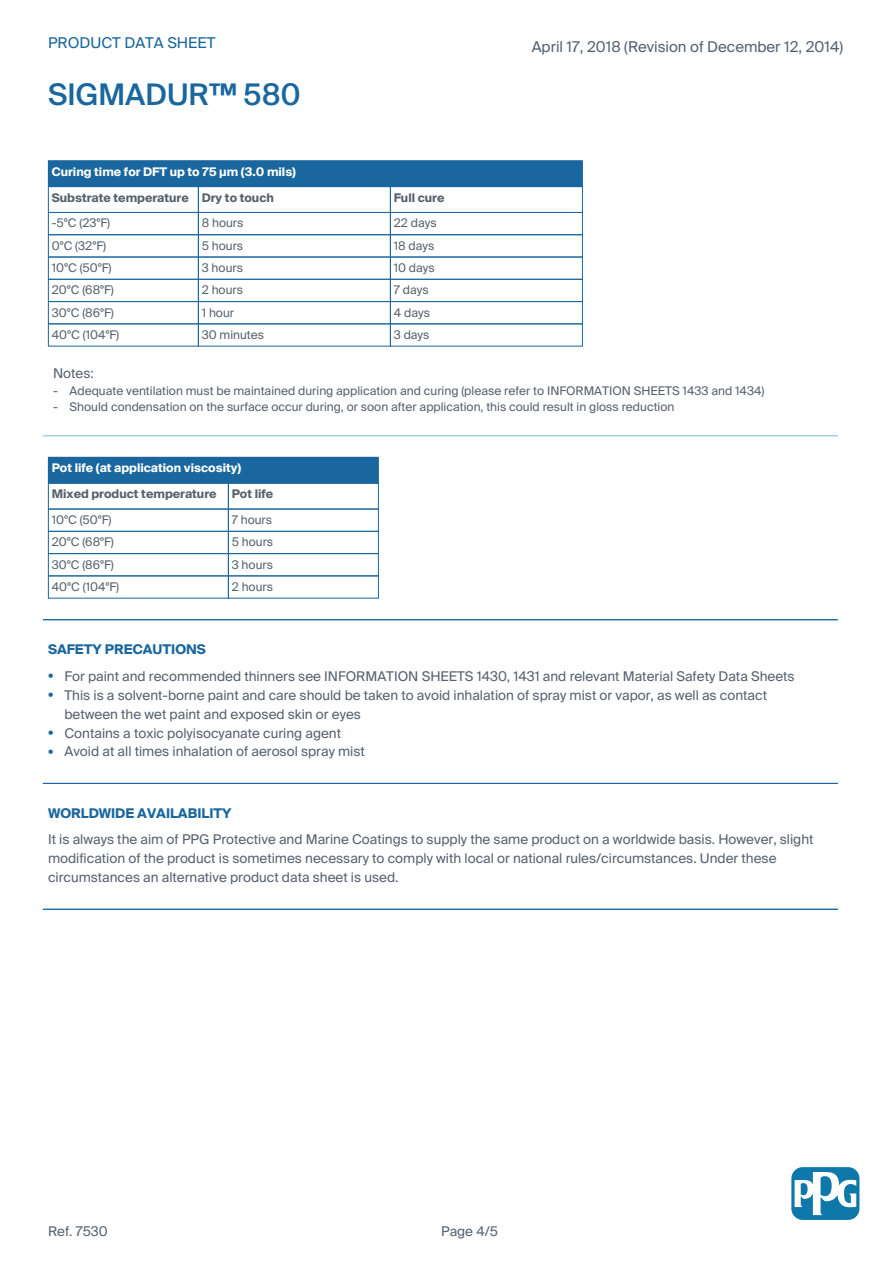
<style>
.page{position:relative;width:893px;height:1263px;background:#fff}
.page>*{position:absolute;margin:0;border:0;box-sizing:border-box;transform-origin:0 0}
.t1{font:500 30px "Suisse Int'l";color:#19679e}
.t2{font:15px "Suisse Int'l";color:#57626f}
.t3{font:15px "Suisse Int'l";color:#19679e}
.t4{font:13.5px/18.9px "Suisse Int'l";color:#57626f}
.t5{font:700 13.5px "Suisse Int'l";color:#19679e}
.t6{font:12px "Suisse Int'l";color:#57626f}
.t7{font:700 12px "Suisse Int'l";color:#57626f}
.t8{font:700 12px "Suisse Int'l";color:#fff}
.s1{font-size:12px;color:#19679e}
</style>
<div class="page">
<div style="left:791px;top:1167px;width:68px;height:53px;background:#0e78aa;border-radius:11px"></div>
<svg style="left:795px;top:1172px;width:61px;height:43px"></svg>
<div style="left:49px;top:161px;width:533px;height:25px;background:#19679e"></div>
<hr style="left:48px;top:160px;width:535px;height:1px;background:#19679e">
<hr style="left:48px;top:186px;width:151px;height:1px;background:#19679e">
<hr style="left:198px;top:186px;width:193px;height:1px;background:#19679e">
<hr style="left:390px;top:186px;width:193px;height:1px;background:#19679e">
<hr style="left:48px;top:212px;width:151px;height:1px;background:#19679e">
<hr style="left:198px;top:212px;width:193px;height:1px;background:#19679e">
<hr style="left:390px;top:212px;width:193px;height:1px;background:#19679e">
<hr style="left:48px;top:234px;width:151px;height:1px;background:#19679e">
<hr style="left:198px;top:234px;width:193px;height:1px;background:#19679e">
<hr style="left:390px;top:234px;width:193px;height:1px;background:#19679e">
<hr style="left:48px;top:257px;width:151px;height:1px;background:#19679e">
<hr style="left:198px;top:257px;width:193px;height:1px;background:#19679e">
<hr style="left:390px;top:257px;width:193px;height:1px;background:#19679e">
<hr style="left:48px;top:279px;width:151px;height:1px;background:#19679e">
<hr style="left:198px;top:279px;width:193px;height:1px;background:#19679e">
<hr style="left:390px;top:279px;width:193px;height:1px;background:#19679e">
<hr style="left:48px;top:301px;width:151px;height:1px;background:#19679e">
<hr style="left:198px;top:301px;width:193px;height:1px;background:#19679e">
<hr style="left:390px;top:301px;width:193px;height:1px;background:#19679e">
<svg style="left:48px;top:161px;width:1px;height:185px"></svg>
<hr style="left:48px;top:346px;width:151px;height:1px;background:#19679e">
<hr style="left:48px;top:324px;width:151px;height:1px;background:#19679e">
<svg style="left:198px;top:187px;width:1px;height:159px"></svg>
<hr style="left:198px;top:346px;width:193px;height:1px;background:#19679e">
<hr style="left:198px;top:324px;width:193px;height:1px;background:#19679e">
<svg style="left:582px;top:161px;width:1px;height:185px"></svg>
<svg style="left:390px;top:187px;width:1px;height:159px"></svg>
<hr style="left:390px;top:346px;width:193px;height:1px;background:#19679e">
<hr style="left:390px;top:324px;width:193px;height:1px;background:#19679e">
<hr style="left:43px;top:435px;width:795px;height:1px;background:#9bcce3">
<div style="left:49px;top:457px;width:329px;height:26px;background:#19679e"></div>
<hr style="left:48px;top:483px;width:181px;height:1px;background:#19679e">
<hr style="left:228px;top:483px;width:151px;height:1px;background:#19679e">
<hr style="left:48px;top:509px;width:181px;height:1px;background:#19679e">
<hr style="left:228px;top:509px;width:151px;height:1px;background:#19679e">
<hr style="left:48px;top:531px;width:181px;height:1px;background:#19679e">
<hr style="left:228px;top:531px;width:151px;height:1px;background:#19679e">
<hr style="left:48px;top:553px;width:181px;height:1px;background:#19679e">
<hr style="left:228px;top:553px;width:151px;height:1px;background:#19679e">
<svg style="left:48px;top:457px;width:1px;height:141px"></svg>
<hr style="left:48px;top:598px;width:181px;height:1px;background:#19679e">
<hr style="left:48px;top:576px;width:181px;height:1px;background:#19679e">
<svg style="left:378px;top:457px;width:1px;height:141px"></svg>
<svg style="left:228px;top:484px;width:1px;height:114px"></svg>
<hr style="left:228px;top:598px;width:151px;height:1px;background:#19679e">
<hr style="left:228px;top:576px;width:151px;height:1px;background:#19679e">
<hr style="left:43px;top:619px;width:795px;height:1px;background:#19679e">
<hr style="left:43px;top:783px;width:795px;height:1px;background:#19679e">
<hr style="left:43px;top:909px;width:795px;height:1px;background:#19679e">
<p class="t3" style="left:48px;top:33px;width:169px">PRODUCT DATA SHEET</p>
<p class="t2" style="left:532px;top:37px;width:313px">April 17, 2018 (Revision of December 12, 2014)</p>
<h1 class="t1" style="left:48px;top:75px;width:254px">SIGMADUR™ 580</h1>
<p class="t8" style="left:52px;top:164px;width:246px">Curing time for DFT up to 75 µm (3.0 mils)</p>
<p class="t7" style="left:52px;top:190px;width:224px">Substrate temperature Dry to touch</p>
<p class="t7" style="left:394px;top:190px;width:52px">Full cure</p>
<p class="t6" style="left:52px;top:216px;width:60px">-5°C (23°F)</p>
<p class="t6" style="left:202px;top:216px;width:43px">8 hours</p>
<p class="t6" style="left:394px;top:216px;width:44px">22 days</p>
<p class="t6" style="left:52px;top:238px;width:56px">0°C (32°F)</p>
<p class="t6" style="left:202px;top:238px;width:43px">5 hours</p>
<p class="t6" style="left:394px;top:238px;width:42px">18 days</p>
<p class="t6" style="left:52px;top:260px;width:61px">10°C (50°F)</p>
<p class="t6" style="left:202px;top:260px;width:43px">3 hours</p>
<p class="t6" style="left:394px;top:260px;width:43px">10 days</p>
<p class="t6" style="left:52px;top:282px;width:64px">20°C (68°F)</p>
<p class="t6" style="left:202px;top:282px;width:43px">2 hours</p>
<p class="t6" style="left:394px;top:282px;width:36px">7 days</p>
<p class="t6" style="left:52px;top:305px;width:64px">30°C (86°F)</p>
<p class="t6" style="left:202px;top:305px;width:34px">1 hour</p>
<p class="t6" style="left:394px;top:305px;width:38px">4 days</p>
<p class="t6" style="left:52px;top:327px;width:69px">40°C (104°F)</p>
<p class="t6" style="left:202px;top:327px;width:64px">30 minutes</p>
<p class="t6" style="left:394px;top:327px;width:37px">3 days</p>
<p class="t4" style="left:53px;top:364px;width:42px">Notes:</p>
<p class="t6" style="left:53px;top:383px;width:713px">- Adequate ventilation must be maintained during application and curing (please refer to INFORMATION SHEETS 1433 and 1434)</p>
<p class="t6" style="left:53px;top:399px;width:623px">- Should condensation on the surface occur during, or soon after application, this could result in gloss reduction</p>
<p class="t8" style="left:52px;top:460px;width:191px">Pot life (at application viscosity)</p>
<p class="t7" style="left:52px;top:486px;width:166px">Mixed product temperature</p>
<p class="t7" style="left:232px;top:486px;width:43px">Pot life</p>
<p class="t6" style="left:52px;top:512px;width:61px">10°C (50°F)</p>
<p class="t6" style="left:232px;top:512px;width:42px">7 hours</p>
<p class="t6" style="left:52px;top:534px;width:64px">20°C (68°F)</p>
<p class="t6" style="left:232px;top:534px;width:43px">5 hours</p>
<p class="t6" style="left:52px;top:557px;width:64px">30°C (86°F)</p>
<p class="t6" style="left:232px;top:557px;width:43px">3 hours</p>
<p class="t6" style="left:52px;top:579px;width:69px">40°C (104°F)</p>
<p class="t6" style="left:232px;top:579px;width:43px">2 hours</p>
<p class="t5" style="left:48px;top:641px;width:159px">SAFETY PRECAUTIONS</p>
<p class="t4" style="left:48px;top:667px;width:748px"><span class="s1">•</span> For paint and recommended thinners see INFORMATION SHEETS 1430, 1431 and relevant Material Safety Data Sheets</p>
<p class="t4" style="left:64px;top:686px;width:704px;text-indent:-16px"><span class="s1">•</span> This is a solvent-borne paint and care should be taken to avoid inhalation of spray mist or vapor, as well as contact between the wet paint and exposed skin or eyes</p>
<p class="t4" style="left:48px;top:723px;width:295px"><span class="s1">•</span> Contains a toxic polyisocyanate curing agent</p>
<p class="t4" style="left:48px;top:742px;width:318px"><span class="s1">•</span> Avoid at all times inhalation of aerosol spray mist</p>
<p class="t5" style="left:48px;top:805px;width:185px">WORLDWIDE AVAILABILITY</p>
<p class="t4" style="left:48px;top:830px;width:767px">It is always the aim of PPG Protective and Marine Coatings to supply the same product on a worldwide basis. However, slight modification of the product is sometimes necessary to comply with local or national rules/circumstances. Under these circumstances an alternative product data sheet is used.</p>
<p class="t4" style="left:48px;top:1222px;width:61px">Ref. 7530</p>
<p class="t4" style="left:441px;top:1222px;width:58px">Page 4/5</p>
</div>
